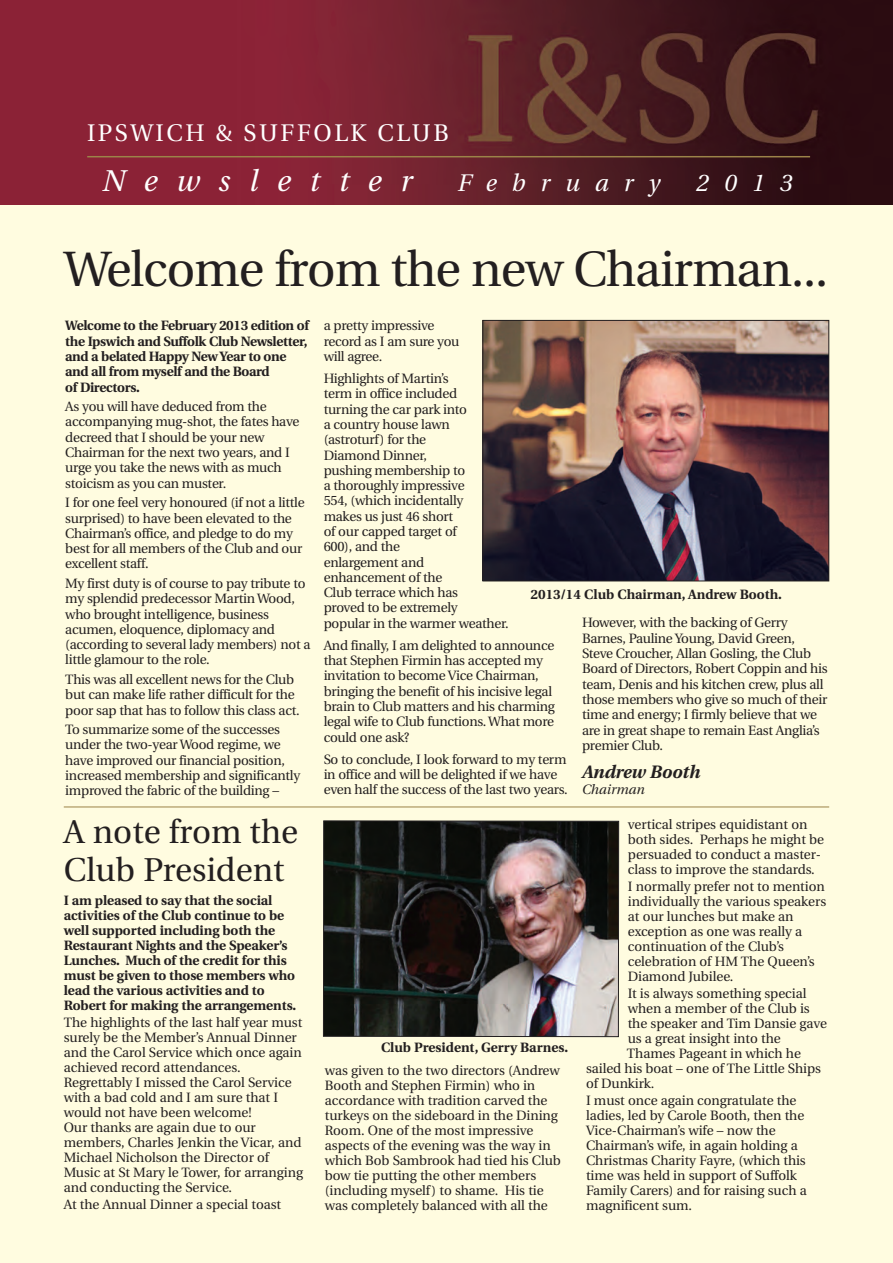
<style>
.page{position:relative;width:893px;height:1263px;background:#fffce0}
.page>*{position:absolute;margin:0;border:0;box-sizing:border-box;transform-origin:0 0}
.t1{font:49.5px "Utopia";letter-spacing:-.02em;color:#231f20}
.t2{font:33px/37.5px "Utopia";color:#231f20}
.t3{font:italic 30px "Utopia";letter-spacing:.63em;color:#fff}
.t4{font:24px "Utopia";letter-spacing:.105em;color:#fff}
.t5{font:italic 24px "Utopia";letter-spacing:.63em;color:#fff}
.t6{font:italic 700 18px "Utopia";color:#231f20}
.t7{font:13.5px/15.3px "Utopia";letter-spacing:-.02em;color:#231f20}
.t8{font:700 13.5px/15px "Utopia";letter-spacing:-.005em;color:#231f20}
.t9{font:700 13.5px/15.3px "Utopia";letter-spacing:-.025em;color:#231f20}
.t10{font:italic 13.5px "Utopia";color:#231f20}
</style>
<div class="page">
<img style="left:484px;top:322px;width:343px;height:257px">
<div style="left:482px;top:320px;width:347px;height:261px;border:1px solid #231f20"></div>
<hr style="left:64px;top:806px;width:765px;height:1px;background:#9b8348">
<img style="left:0;top:0;width:893px;height:205px">
<hr style="left:87px;top:156px;width:723px;height:1px;background:#9b8348">
<img style="left:325px;top:822px;width:292px;height:213px">
<div style="left:323px;top:820px;width:296px;height:217px;border:1px solid #231f20"></div>
<h3 class="t4" style="left:87px;top:123px;width:363px">IPSWICH &amp; SUFFOLK CLUB</h3>
<h3 class="t3" style="left:103px;top:168px;width:311px">Newsletter</h3>
<h3 class="t5" style="left:458px;top:173px;width:204px">February</h3>
<h3 class="t5" style="left:696px;top:173px;width:98px">2013</h3>
<h1 class="t1" style="left:64px;top:249px;width:766px">Welcome from the new Chairman...</h1>
<p class="t9" style="left:65px;top:319px;width:245px">Welcome to the February 2013 edition of the Ipswich and Suffolk Club Newsletter, and a belated Happy New Year to one and all from myself and the Board<br>of Directors.</p>
<p class="t7" style="left:65px;top:400px;width:236px">As you will have deduced from the accompanying mug-shot, the fates have decreed that I should be your new Chairman for the next two years, and I urge you take the news with as much stoicism as you can muster.</p>
<p class="t7" style="left:65px;top:496px;width:241px">I for one feel very honoured (if not a little surprised) to have been elevated to the Chairman’s office, and pledge to do my best for all members of the Club and our excellent staff.</p>
<p class="t7" style="left:65px;top:577px;width:247px">My first duty is of course to pay tribute to my splendid predecessor Martin Wood, who brought intelligence, business acumen, eloquence, diplomacy and (according to several lady members) not a little glamour to the role.</p>
<p class="t7" style="left:65px;top:673px;width:236px">This was all excellent news for the Club but can make life rather difficult for the poor sap that has to follow this class act.</p>
<p class="t7" style="left:65px;top:723px;width:236px">To summarize some of the successes under the two-year Wood regime, we have improved our financial position, increased membership and significantly improved the fabric of the building –</p>
<h2 class="t2" style="left:64px;top:816px;width:236px">A note from the<br>Club President</h2>
<p class="t8" style="left:64px;top:893px;width:234px">I am pleased to say that the social activities of the Club continue to be well supported including both the Restaurant Nights and the Speaker’s Lunches. Much of the credit for this must be given to those members who lead the various activities and to Robert for making the arrangements.</p>
<p class="t7" style="left:64px;top:1016px;width:241px">The highlights of the last half year must surely be the Member’s Annual Dinner and the Carol Service which once again achieved record attendances.<br>Regrettably I missed the Carol Service with a bad cold and I am sure that I would not have been welcome!<br>Our thanks are again due to our members, Charles Jenkin the Vicar, and Michael Nicholson the Director of Music at St Mary le Tower, for arranging and conducting the Service.</p>
<p class="t7" style="left:64px;top:1198px;width:219px">At the Annual Dinner a special toast</p>
<p class="t7" style="left:324px;top:319px;width:137px">a pretty impressive record as I am sure you will agree.</p>
<p class="t7" style="left:324px;top:372px;width:187px">Highlights of Martin’s<br>term in office included<br>turning the car park into<br>a country house lawn (astroturf) for the<br>Diamond Dinner,<br>pushing membership to<br>a thoroughly impressive<br>554, (which incidentally<br>makes us just 46 short<br>of our capped target of<br>600), and the<br>enlargement and enhancement of the<br>Club terrace which has<br>proved to be extremely<br>popular in the warmer weather.</p>
<p class="t7" style="left:324px;top:639px;width:233px">And finally, I am delighted to announce that Stephen Firmin has accepted my invitation to become Vice Chairman, bringing the benefit of his incisive legal brain to Club matters and his charming legal wife to Club functions. What more could one ask?</p>
<p class="t7" style="left:324px;top:753px;width:245px">So to conclude, I look forward to my term in office and will be delighted if we have even half the success of the last two years.</p>
<p class="t8" style="left:531px;top:588px;width:253px">2013/14 Club Chairman, Andrew Booth.</p>
<p class="t7" style="left:582px;top:616px;width:247px">However, with the backing of Gerry Barnes, Pauline Young, David Green, Steve Croucher, Allan Gosling, the Club Board of Directors, Robert Coppin and his team, Denis and his kitchen crew, plus all those members who give so much of their time and energy; I firmly believe that we are in great shape to remain East Anglia’s premier Club.</p>
<h3 class="t6" style="left:582px;top:765px;width:120px">Andrew Booth</h3>
<p class="t10" style="left:582px;top:784px;width:64px">Chairman</p>
<p class="t8" style="left:381px;top:1041px;width:189px">Club President, Gerry Barnes.</p>
<p class="t7" style="left:325px;top:1064px;width:238px">was given to the two directors (Andrew Booth and Stephen Firmin) who in accordance with tradition carved the turkeys on the sideboard in the Dining Room. One of the most impressive aspects of the evening was the way in which Bob Sambrook had tied his Club bow tie putting the other members (including myself) to shame. His tie was completely balanced with all the</p>
<p class="t7" style="left:628px;top:818px;width:198px">vertical stripes equidistant on both sides. Perhaps he might be persuaded to conduct a master&shy;class to improve the standards.</p>
<p class="t7" style="left:628px;top:880px;width:200px">I normally prefer not to mention individually the various speakers at our lunches but make an exception as one was really a continuation of the Club’s celebration of HM The Queen’s<br>Diamond Jubilee.</p>
<p class="t7" style="left:628px;top:987px;width:180px">It is always something special</p>
<p class="t7" style="left:628px;top:1002px;width:184px">when a member of the Club is</p>
<p class="t7" style="left:628px;top:1017px;width:201px">the speaker and Tim Dansie gave</p>
<p class="t7" style="left:628px;top:1032px;width:155px">us a great insight into the</p>
<p class="t7" style="left:627px;top:1047px;width:175px">Thames Pageant in which he</p>
<p class="t7" style="left:586px;top:1062px;width:236px">sailed his boat – one of The Little Ships</p>
<p class="t7" style="left:586px;top:1077px;width:70px">of Dunkirk.</p>
<p class="t7" style="left:586px;top:1094px;width:222px">I must once again congratulate the ladies, led by Carole Booth, then the<br>Vice-Chairman’s wife – now the<br>Chairman’s wife, in again holding a<br>Christmas Charity Fayre, (which this time was held in support of Suffolk<br>Family Carers) and for raising such a magnificent sum.</p>
</div>
